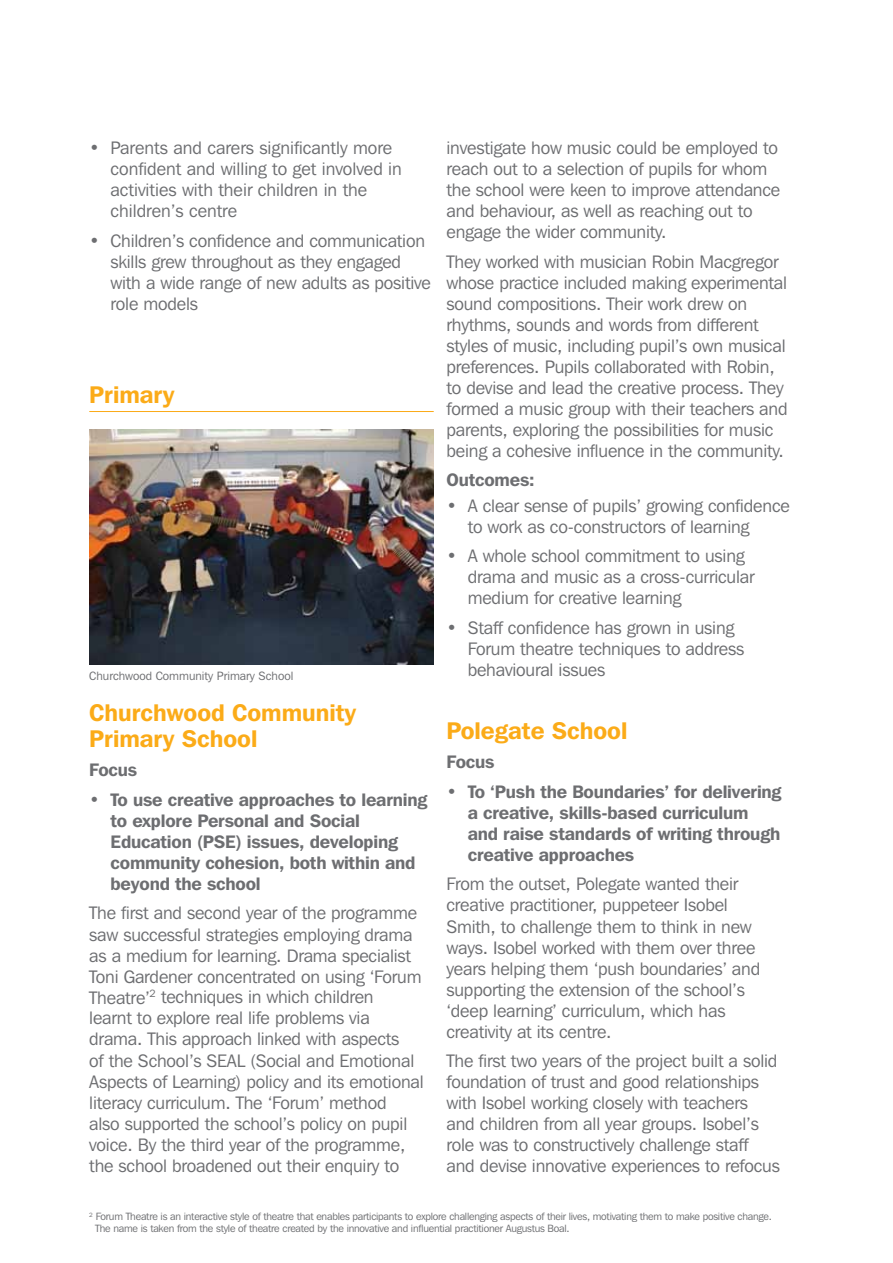
<style>
.page{position:relative;width:893px;height:1263px;background:#fff}
.page>*{position:absolute;margin:0;border:0;box-sizing:border-box;transform-origin:0 0}
.t1{font:600 24px/25.5px "Franklin Gothic IT Cby BT";color:#fbab18}
.t2{font:18px/21px "Franklin Gothic IT Cby BT";letter-spacing:-.01em;color:#6d6e71}
.t3{font:600 18px/21px "Franklin Gothic IT Cby BT";letter-spacing:-.01em;color:#6d6e71}
.t4{font:12px "Franklin Gothic IT Cby BT";color:#6d6e71}
.t5{font:10.5px/12px "Franklin Gothic IT Cby BT";letter-spacing:-.02em;color:#6d6e71}
</style>
<div class="page">
<hr style="left:89px;top:411px;width:345px;height:1px;background:#fbab18">
<img style="left:89px;top:429px;width:345px;height:236px">
<p class="t2" style="left:111px;top:137px;width:293px;text-indent:-21px">• Parents and carers significantly more confident and willing to get involved in activities with their children in the children’s centre</p>
<p class="t2" style="left:111px;top:230px;width:322px;text-indent:-21px">• Children’s confidence and communication skills grew throughout as they engaged with a wide range of new adults as positive role models</p>
<h1 class="t1" style="left:89px;top:381px;width:87px">Primary</h1>
<p class="t4" style="left:89px;top:669px;width:206px">Churchwood Community Primary School</p>
<h1 class="t1" style="left:89px;top:700px;width:269px">Churchwood Community<br>Primary School</h1>
<p class="t3" style="left:89px;top:759px;width:50px">Focus</p>
<p class="t3" style="left:111px;top:789px;width:318px;text-indent:-21px">• To use creative approaches to learning to explore Personal and Social<br>Education (PSE) issues, developing community cohesion, both within and beyond the school</p>
<p class="t2" style="left:89px;top:902px;width:336px">The first and second year of the programme saw successful strategies employing drama as a medium for learning. Drama specialist Toni Gardener concentrated on using ‘Forum Theatre’<sup>2</sup> techniques in which children<br>learnt to explore real life problems via drama. This approach linked with aspects<br>of the School’s SEAL (Social and Emotional Aspects of Learning) policy and its emotional literacy curriculum. The ‘Forum’ method<br>also supported the school’s policy on pupil voice. By the third year of the programme, the school broadened out their enquiry to</p>
<p class="t2" style="left:446px;top:137px;width:335px">investigate how music could be employed to reach out to a selection of pupils for whom the school were keen to improve attendance and behaviour, as well as reaching out to engage the wider community.</p>
<p class="t2" style="left:446px;top:251px;width:343px">They worked with musician Robin Macgregor whose practice included making experimental sound compositions. Their work drew on rhythms, sounds and words from different styles of music, including pupil’s own musical preferences. Pupils collaborated with Robin, to devise and lead the creative process. They formed a music group with their teachers and parents, exploring the possibilities for music being a cohesive influence in the community.</p>
<p class="t3" style="left:446px;top:469px;width:90px">Outcomes:</p>
<p class="t2" style="left:468px;top:494px;width:324px;text-indent:-21px">• A clear sense of pupils’ growing confidence to work as co-constructors of learning</p>
<p class="t2" style="left:468px;top:545px;width:288px;text-indent:-21px">• A whole school commitment to using drama and music as a cross-curricular medium for creative learning</p>
<p class="t2" style="left:468px;top:616px;width:278px;text-indent:-21px">• Staff confidence has grown in using<br>Forum theatre techniques to address behavioural issues</p>
<h1 class="t1" style="left:446px;top:717px;width:182px">Polegate School</h1>
<p class="t3" style="left:446px;top:751px;width:50px">Focus</p>
<p class="t3" style="left:468px;top:781px;width:315px;text-indent:-21px">• To ‘Push the Boundaries’ for delivering a creative, skills-based curriculum and raise standards of writing through creative approaches</p>
<p class="t2" style="left:446px;top:873px;width:315px">From the outset, Polegate wanted their creative practitioner, puppeteer Isobel Smith, to challenge them to think in new ways. Isobel worked with them over three years helping them ‘push boundaries’ and supporting the extension of the school’s ‘deep learning’ curriculum, which has creativity at its centre.</p>
<p class="t2" style="left:446px;top:1050px;width:335px">The first two years of the project built a solid foundation of trust and good relationships with Isobel working closely with teachers and children from all year groups. Isobel’s role was to constructively challenge staff and devise innovative experiences to refocus</p>
<p class="t5" style="left:95px;top:1210px;width:678px;text-indent:-6px"><sup>2</sup> Forum Theatre is an interactive style of theatre that enables participants to explore challenging aspects of their lives, motivating them to make positive change.<br>The name is taken from the style of theatre created by the innovative and influential practitioner Augustus Boal.</p>
</div>
